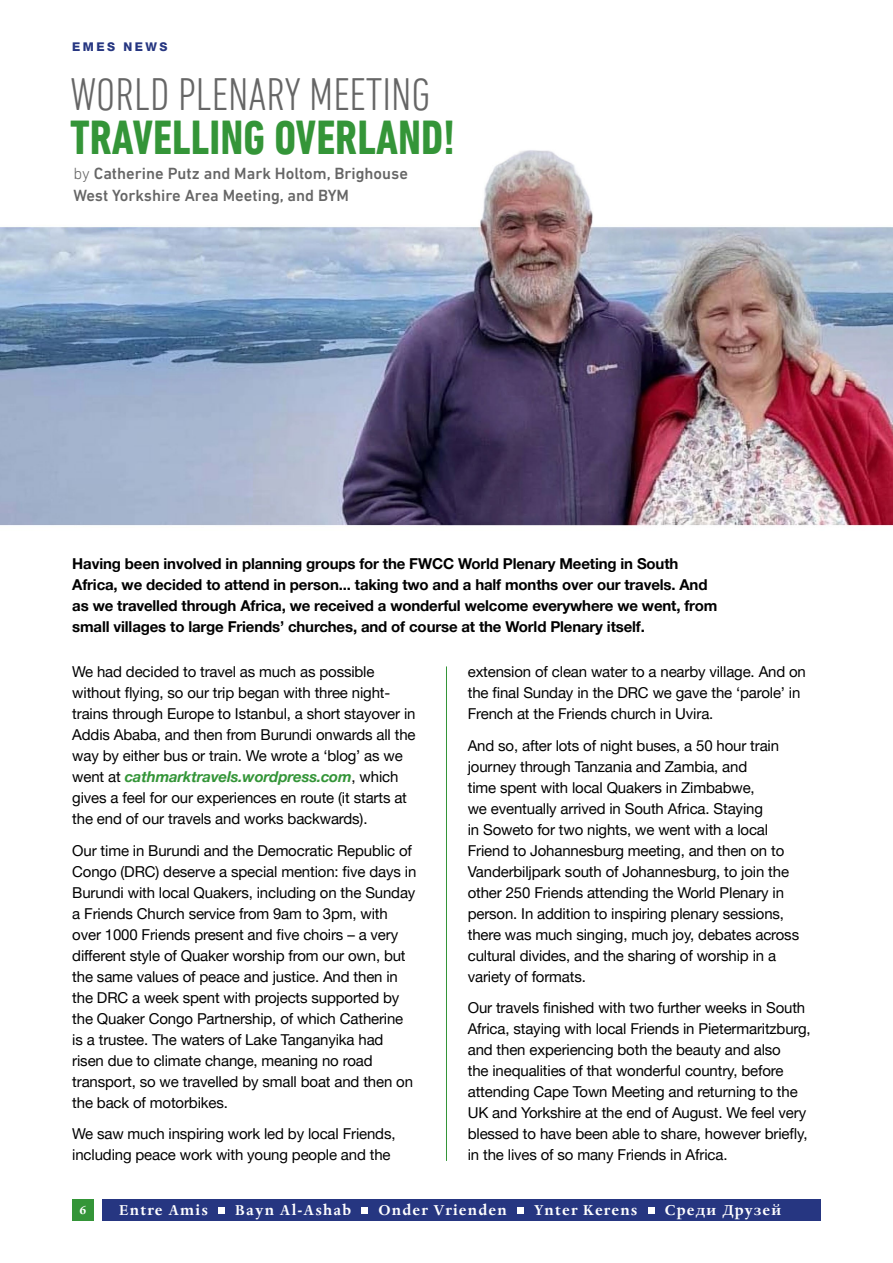
<style>
.page{position:relative;width:893px;height:1263px;background:#fff}
.page>*{position:absolute;margin:0;border:0;box-sizing:border-box;transform-origin:0 0}
.Headline_2{font:700 condensed 48.6px "DIN Next LT Pro";color:#349538}
.Headline_2-2{font:300 condensed 46.35px "DIN Next LT Pro";color:#666}
.t1{font:500 16.5px/21.5px "DIN Next LT Pro";color:#666}
.Body_Alt{font:15px/21px "Helvetica Neue LT Pro";letter-spacing:-.01em;color:#000}
.Body_Alt-2{font:700 15px/21px "Helvetica Neue LT Pro";letter-spacing:-.01em;color:#000}
.t2{font:700 15px "Dantee Text";letter-spacing:.08em;color:#fff}
.t3{font:700 15px "Dante MT Pro";color:#fff}
.t4{font:800 12px "Helvetica Neue LT Pro";letter-spacing:.2em;color:#263681}
.s1{font-weight:300}
.s2{font-weight:700;font-style:italic;color:#349538}
</style>
<div class="page">
<img style="left:0;top:150px;width:893px;height:1071px">
<div style="left:72px;top:1199px;width:22px;height:21px;background:#349538"></div>
<div style="left:102px;top:1199px;width:719px;height:21px;background:#263681"></div>
<svg style="left:219px;top:1207px;width:6px;height:6px"></svg>
<svg style="left:362px;top:1207px;width:6px;height:6px"></svg>
<svg style="left:517px;top:1207px;width:6px;height:6px"></svg>
<svg style="left:648px;top:1207px;width:6px;height:6px"></svg>
<hr style="left:446px;top:666px;width:1px;height:495px;background:#349538">
<p class="t4" style="left:72px;top:40px;width:97px">EMES NEWS</p>
<p class="Headline_2-2" style="left:70px;top:68px;width:362px">WORLD PLENARY MEETING</p>
<p class="Headline_2" style="left:70px;top:110px;width:387px">TRAVELLING OVERLAND!</p>
<p class="t1" style="left:73px;top:163px;width:336px"><span class="s1">by</span> Catherine Putz and Mark Holtom, Brighouse<br>West Yorkshire Area Meeting, and BYM</p>
<p class="Body_Alt-2" style="left:72px;top:553px;width:646px">Having been involved in planning groups for the FWCC World Plenary Meeting in South Africa, we decided to attend in person... taking two and a half months over our travels. And as we travelled through Africa, we received a wonderful welcome everywhere we went, from small villages to large Friends’ churches, and of course at the World Plenary itself.</p>
<p class="Body_Alt" style="left:72px;top:661px;width:345px">We had decided to travel as much as possible without flying, so our trip began with three night&shy;trains through Europe to Istanbul, a short stayover in Addis Ababa, and then from Burundi onwards all the way by either bus or train. We wrote a ‘blog’ as we went at <span class="s2">cathmarktravels.wordpress.com</span>, which gives a feel for our experiences en route (it starts at the end of our travels and works backwards).</p>
<p class="Body_Alt" style="left:72px;top:839px;width:346px">Our time in Burundi and the Democratic Republic of Congo (DRC) deserve a special mention: five days in Burundi with local Quakers, including on the Sunday a Friends Church service from 9am to 3pm, with over 1000 Friends present and five choirs – a very different style of Quaker worship from our own, but the same values of peace and justice. And then in the DRC a week spent with projects supported by the Quaker Congo Partnership, of which Catherine is a trustee. The waters of Lake Tanganyika had risen due to climate change, meaning no road transport, so we travelled by small boat and then on the back of motorbikes.</p>
<p class="Body_Alt" style="left:72px;top:1123px;width:325px">We saw much inspiring work led by local Friends, including peace work with young people and the</p>
<p class="Body_Alt" style="left:468px;top:661px;width:340px">extension of clean water to a nearby village. And on the final Sunday in the DRC we gave the ‘parole’ in<br>French at the Friends church in Uvira.</p>
<p class="Body_Alt" style="left:468px;top:734px;width:333px">And so, after lots of night buses, a 50 hour train journey through Tanzania and Zambia, and<br>time spent with local Quakers in Zimbabwe,<br>we eventually arrived in South Africa. Staying<br>in Soweto for two nights, we went with a local Friend to Johannesburg meeting, and then on to Vanderbiljpark south of Johannesburg, to join the other 250 Friends attending the World Plenary in person. In addition to inspiring plenary sessions, there was much singing, much joy, debates across cultural divides, and the sharing of worship in a variety of formats.</p>
<p class="Body_Alt" style="left:468px;top:997px;width:344px">Our travels finished with two further weeks in South Africa, staying with local Friends in Pietermaritzburg, and then experiencing both the beauty and also<br>the inequalities of that wonderful country, before attending Cape Town Meeting and returning to the UK and Yorkshire at the end of August. We feel very blessed to have been able to share, however briefly, in the lives of so many Friends in Africa.</p>
<p class="t3" style="left:79px;top:1201px;width:8px">6</p>
<p class="t2" style="left:119px;top:1200px;width:90px">Entre Amis</p>
<p class="t2" style="left:235px;top:1200px;width:118px">Bayn Al-Ashab</p>
<p class="t2" style="left:378px;top:1200px;width:130px">Onder Vrienden</p>
<p class="t2" style="left:534px;top:1200px;width:105px">Ynter Kerens</p>
<p class="t2" style="left:665px;top:1200px;width:118px">Cpeди Дpyзeй</p>
</div>
